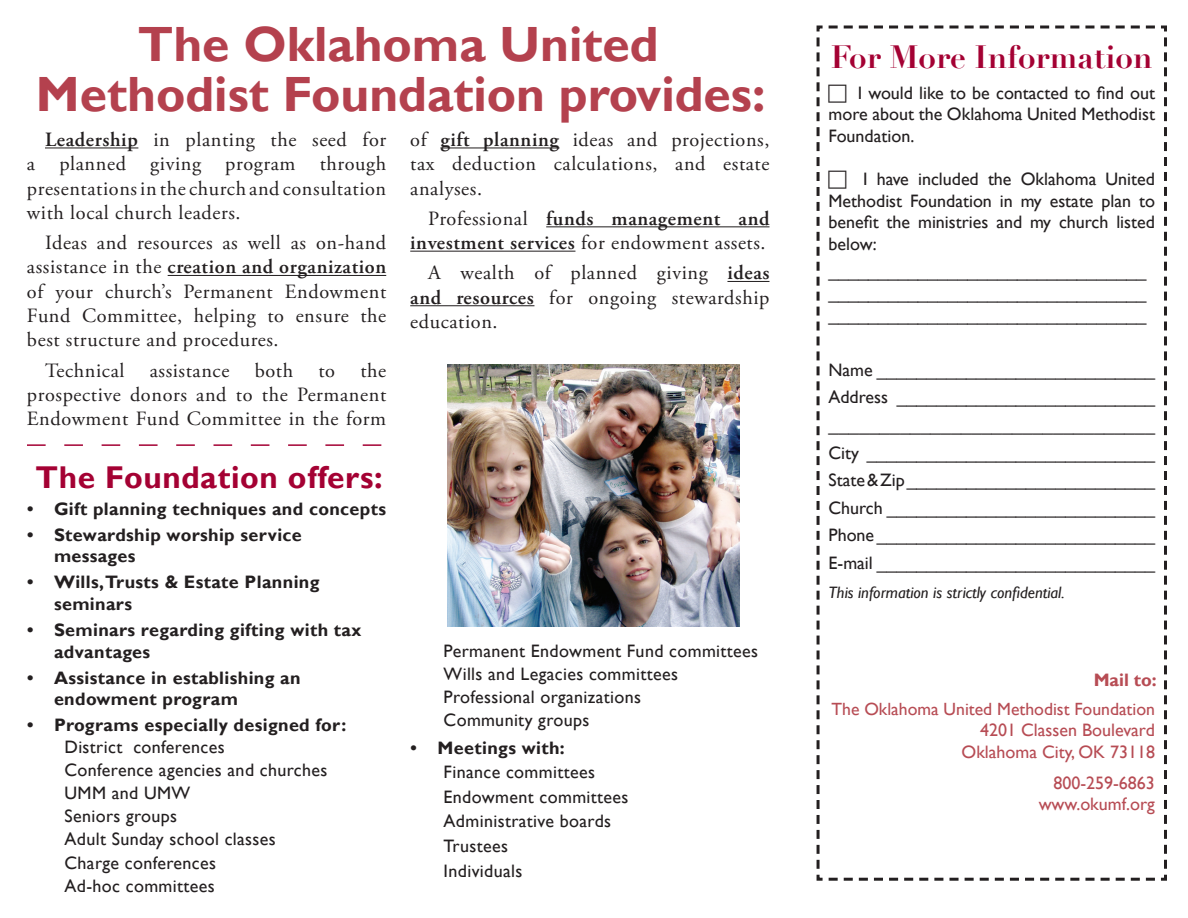
<style>
.page{position:relative;width:1188px;height:918px;background:#fff}
.page>*{position:absolute;margin:0;border:0;box-sizing:border-box;transform-origin:0 0}
.t1{font:700 49.5px/49.5px "Gill Sans";color:#b4414e;text-align:center}
.t2{font:700 31.5px "Gill Sans";letter-spacing:.02em;color:#a40133}
.t3{font:700 31.5px "Didot";color:#a40133}
.t4{font:20.25px/24.3px "Adobe Garamond Pro";letter-spacing:.03em;color:#231f20;text-align:justify}
.t5{font:600 20.25px/24.3px "Adobe Garamond Pro";letter-spacing:.03em;color:#231f20;text-align:right}
.t6{font:18px/23.1px "Gill Sans";letter-spacing:.02em;color:#231f20;text-align:justify}
.t7{font:700 18px/21.6px "Gill Sans";letter-spacing:.02em;color:#231f20}
.t8{font:18px/21.6px "Gill Sans";color:#b74c54;text-align:right}
.t9{font:700 18px "Gill Sans";color:#b74c54}
.t10{font:17.7px "Gill Sans";color:#b74c54}
.t11{font:italic 16.5px "Gill Sans";color:#231f20}
.s1{font-weight:600}
.s2{font-weight:400}
</style>
<div class="page">
<hr style="left:45px;top:147px;width:93px;height:1px;background:#231f20">
<hr style="left:168px;top:275px;width:218px;height:1px;background:#231f20">
<hr style="left:440px;top:147px;width:119px;height:1px;background:#231f20">
<hr style="left:546px;top:226px;width:224px;height:1px;background:#231f20">
<hr style="left:410px;top:251px;width:165px;height:1px;background:#231f20">
<hr style="left:727px;top:281px;width:42px;height:1px;background:#231f20">
<hr style="left:410px;top:305px;width:124px;height:1px;background:#231f20">
<svg style="left:816px;top:25px;width:351px;height:856px"></svg>
<svg style="left:27px;top:444px;width:354px;height:2px"></svg>
<img style="left:447px;top:364px;width:292px;height:262px">
<svg style="left:829px;top:84px;width:18px;height:18px"></svg>
<svg style="left:829px;top:170px;width:18px;height:19px"></svg>
<h1 class="t1" style="left:36px;top:21px;width:731px">The Oklahoma United<br>Methodist Foundation provides:</h1>
<p class="t4" style="left:27px;top:128px;width:361px;text-indent:18px"><span class="s1">Leadership</span> in planting the seed for a planned giving program through presentations in the church and consultation with local church leaders.</p>
<p class="t4" style="left:27px;top:231px;width:361px;text-indent:18px">Ideas and resources as well as on-hand assistance in the <span class="s1">creation and organization </span>of your church’s Permanent Endowment Fund Committee, helping to ensure the best structure and procedures.</p>
<p class="t4" style="left:27px;top:359px;width:361px;text-indent:18px">Technical assistance both to the prospective donors and to the Permanent Endowment Fund Committee in the form</p>
<h2 class="t2" style="left:36px;top:459px;width:349px">The Foundation offers:</h2>
<p class="t7" style="left:27px;top:498px;width:361px">• Gift planning techniques and concepts</p>
<p class="t7" style="left:54px;top:524px;width:249px;text-indent:-27px">• Stewardship worship service messages</p>
<p class="t7" style="left:54px;top:572px;width:267px;text-indent:-27px">• Wills, Trusts &amp; Estate Planning seminars</p>
<p class="t7" style="left:54px;top:620px;width:309px;text-indent:-27px">• Seminars regarding gifting with tax advantages</p>
<p class="t7" style="left:54px;top:667px;width:248px;text-indent:-27px">• Assistance in establishing an endowment program</p>
<p class="t7" style="left:27px;top:715px;width:321px">• Programs especially designed for:</p>
<p class="t6" style="left:64px;top:736px;width:264px;text-align:left">District conferences<br>Conference agencies and churches<br>UMM and UMW<br>Seniors groups<br>Adult Sunday school classes<br>Charge conferences<br>Ad-hoc committees</p>
<p class="t4" style="left:410px;top:128px;width:361px">of <span class="s1">gift planning</span> ideas and projections, tax deduction calculations, and estate analyses.</p>
<p class="t5" style="left:410px;top:206px;width:361px"><span class="s2">Professional</span> funds management and investment services <span class="s2">for endowment assets.</span></p>
<p class="t4" style="left:410px;top:262px;width:361px;text-indent:18px">A wealth of planned giving <span class="s1">ideas and resources</span> for ongoing stewardship education.</p>
<p class="t6" style="left:444px;top:639px;width:316px;text-align:left">Permanent Endowment Fund committees<br>Wills and Legacies committees<br>Professional organizations<br>Community groups</p>
<p class="t7" style="left:411px;top:737px;width:156px">• Meetings with:</p>
<p class="t6" style="left:444px;top:760px;width:186px;line-height:24.6px;text-align:left">Finance committees<br>Endowment committees<br>Administrative boards<br>Trustees<br>Individuals</p>
<h2 class="t3" style="left:831px;top:37px;width:324px">For More Information</h2>
<p class="t6" style="left:829px;top:82px;width:328px;line-height:21.6px;text-indent:29px">I would like to be contacted to find out more about the Oklahoma United Methodist Foundation.</p>
<p class="t6" style="left:829px;top:168px;width:328px;line-height:21.6px;text-indent:35px">I have included the Oklahoma United Methodist Foundation in my estate plan to benefit the ministries and my church listed below:</p>
<p class="t6" style="left:829px;top:261px;width:319px;line-height:21.6px">________________________________ ________________________________ ________________________________</p>
<p class="t6" style="left:829px;top:356px;width:328px;line-height:27.6px">Name ____________________________ Address __________________________ ________________________________ City _____________________________ State &amp; Zip _________________________ Church ___________________________ Phone ____________________________ E-mail ____________________________</p>
<p class="t11" style="left:829px;top:583px;width:238px">This information is strictly confidential.</p>
<p class="t9" style="left:1094px;top:669px;width:65px">Mail to:</p>
<p class="t10" style="left:831px;top:699px;width:325px">The Oklahoma United Methodist Foundation</p>
<p class="t8" style="left:962px;top:720px;width:195px">4201 Classen Boulevard<br>Oklahoma City, OK 73118</p>
<p class="t8" style="left:1039px;top:772px;width:118px">800-259-6863 www.okumf.org</p>
</div>
